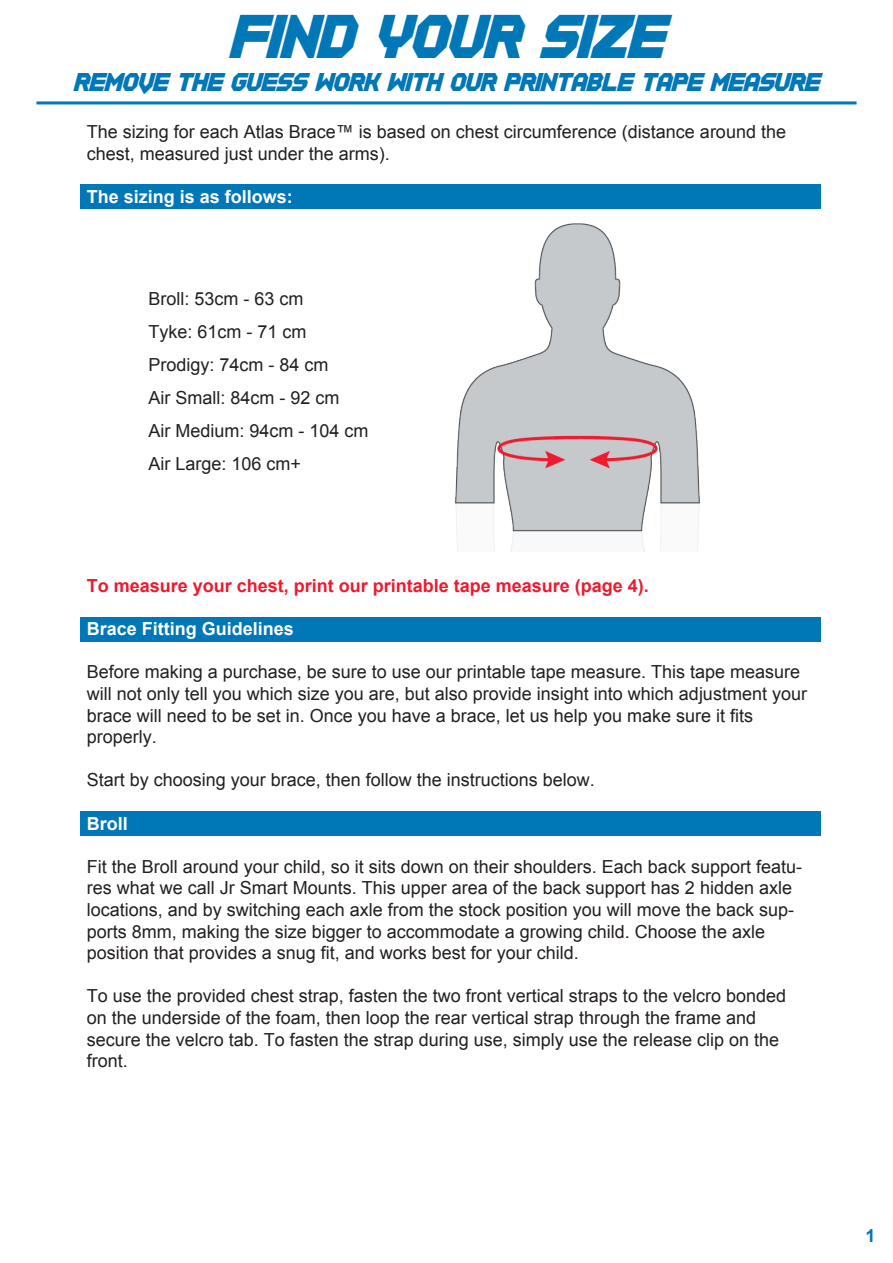
<style>
.page{position:relative;width:893px;height:1263px;background:#fff}
.page>*{position:absolute;margin:0;border:0;box-sizing:border-box;transform-origin:0 0}
.t1{font:43.2px "Equalize";color:#0077b6;scale:.75 1}
.t2{font:18px/21.6px "Arial";color:#231f20}
.t3{font:700 18px "Arial";color:#ee1a30}
.t4{font:700 18px "Arial";color:#fff}
.t5{font:18px "Equalize";color:#0077b6;scale:.75 1}
.t6{font:700 18px "Arial";color:#0077b6}
</style>
<div class="page">
<div style="left:80px;top:184px;width:740px;height:25px;background:#0077b6"></div>
<div style="left:80px;top:617px;width:740px;height:24px;background:#0077b6"></div>
<div style="left:80px;top:811px;width:740px;height:25px;background:#0077b6"></div>
<hr style="left:36px;top:101px;width:820px;height:3px;background:#0077b6">
<img style="left:455px;top:223px;width:245px;height:329px">
<h1 class="t1" style="left:229px;top:9px;width:581px">FIND YOUR SIZE</h1>
<p class="t5" style="left:73px;top:71px;width:996px">REMOVE THE GUESS WORK WITH OUR PRINTABLE TAPE MEASURE</p>
<p class="t2" style="left:87px;top:121px;width:701px">The sizing for each Atlas Brace™ is based on chest circumference (distance around the chest, measured just under the arms).</p>
<p class="t4" style="left:87px;top:185px;width:208px">The sizing is as follows:</p>
<p class="t2" style="left:148px;top:283px;width:222px;line-height:33px">Broll: 53cm - 63 cm<br>Tyke: 61cm - 71 cm<br>Prodigy: 74cm - 84 cm<br>Air Small: 84cm - 92 cm<br>Air Medium: 94cm - 104 cm<br>Air Large: 106 cm+</p>
<p class="t3" style="left:87px;top:574px;width:564px">To measure your chest, print our printable tape measure (page 4).</p>
<p class="t4" style="left:87px;top:617px;width:209px">Brace Fitting Guidelines</p>
<p class="t2" style="left:87px;top:661px;width:722px">Before making a purchase, be sure to use our printable tape measure. This tape measure will not only tell you which size you are, but also provide insight into which adjustment your brace will need to be set in. Once you have a brace, let us help you make sure it fits properly.</p>
<p class="t2" style="left:87px;top:769px;width:510px">Start by choosing your brace, then follow the instructions below.</p>
<p class="t4" style="left:87px;top:811px;width:43px">Broll</p>
<p class="t2" style="left:87px;top:856px;width:717px">Fit the Broll around your child, so it sits down on their shoulders. Each back support featu&shy;res what we call Jr Smart Mounts. This upper area of the back support has 2 hidden axle locations, and by switching each axle from the stock position you will move the back sup&shy;ports 8mm, making the size bigger to accommodate a growing child. Choose the axle position that provides a snug fit, and works best for your child.</p>
<p class="t2" style="left:87px;top:985px;width:701px">To use the provided chest strap, fasten the two front vertical straps to the velcro bonded on the underside of the foam, then loop the rear vertical strap through the frame and secure the velcro tab. To fasten the strap during use, simply use the release clip on the front.</p>
<p class="t6" style="left:865px;top:1224px;width:12px">1</p>
</div>
